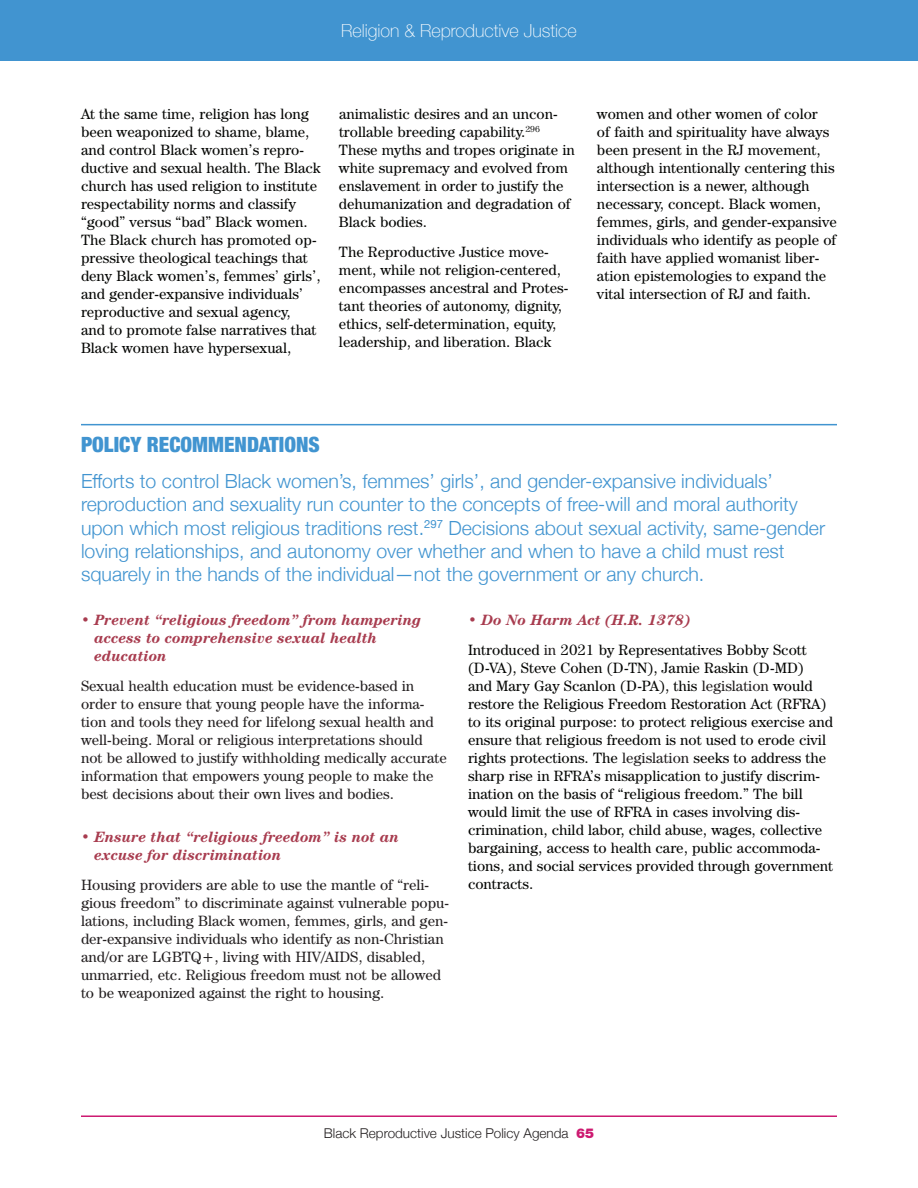
<style>
.page{position:relative;width:918px;height:1188px;background:#fff}
.page>*{position:absolute;margin:0;border:0;box-sizing:border-box;transform-origin:0 0}
.t1{font:900 condensed 21px "Helvetica Neue";color:#4194d0}
.t2{font:300 19.5px/23.4px "Helvetica Neue";color:#4194d0}
.t3{font:100 18px "Helvetica Neue";color:#fff}
.t4{font:15px/18px "Century IT Cby BT";color:#040503}
.t5{font:15px/18px "Century IT Cby BT";color:#231f20}
.t6{font:italic 700 15px/18px "Century IT Cby BT";color:#a83c4f}
.t7{font:300 13.5px "Helvetica Neue";color:#231f20}
.s1{color:#231f20}
.s2{font-weight:700;font-style:italic;color:#a83c4f}
.s3{font-weight:900;color:#cd1a71}
</style>
<div class="page">
<div style="left:0;top:0;width:918px;height:60px;background:#4194d0"></div>
<hr style="left:81px;top:424px;width:756px;height:1px;background:#4194d0">
<hr style="left:81px;top:1115px;width:756px;height:2px;background:#cd1a71">
<p class="t3" style="left:341px;top:17px;width:237px">Religion &amp; Reproductive Justice</p>
<p class="t4" style="left:81px;top:105px;width:241px">At the same time, religion has long been weaponized to shame, blame, and control Black women’s repro&shy;ductive and sexual health. The Black church has used religion to institute respectability norms and classify “good” versus “bad” Black women.<br>The Black church has promoted op&shy;pressive theological teachings that deny Black women’s, femmes<span class="s1">’</span> girls’, and gender-expansive individuals’ reproductive and sexual agency,<br>and to promote false narratives that Black women have hypersexual,</p>
<p class="t4" style="left:339px;top:105px;width:237px">animalistic desires and an uncon&shy;trollable breeding capability.<sup>296<br></sup>These myths and tropes originate in white supremacy and evolved from enslavement in order to justify the dehumanization and degradation of<br>Black bodies.</p>
<p class="t4" style="left:339px;top:243px;width:231px">The Reproductive Justice move&shy;ment, while not religion-centered, encompasses ancestral and Protes&shy;tant theories of autonomy, dignity, ethics, self-determination, equity, leadership, and liberation. Black</p>
<p class="t4" style="left:597px;top:105px;width:241px">women and other women of color<br>of faith and spirituality have always been present in the RJ movement, although intentionally centering this intersection is a newer, although necessary, concept. Black women, femmes, girls, and gender-expansive individuals who identify as people of faith have applied womanist liber&shy;ation epistemologies to expand the vital intersection of RJ and faith.</p>
<h1 class="t1" style="left:81px;top:428px;width:240px">POLICY RECOMMENDATIONS</h1>
<p class="t2" style="left:81px;top:468px;width:746px">Efforts to control Black women’s, femmes’ girls’, and gender-expansive individuals’ reproduction and sexuality run counter to the concepts of free-will and moral authority upon which most religious traditions rest. <sup>297</sup> Decisions about sexual activity, same-gender loving relationships, and autonomy over whether and when to have a child must rest squarely in the hands of the individual—not the government or any church.</p>
<p class="t6" style="left:94px;top:610px;width:328px;text-indent:-14px">• Prevent “religious freedom” from hampering access to comprehensive sexual health education</p>
<p class="t5" style="left:81px;top:676px;width:367px">Sexual health education must be evidence-based in order to ensure that young people have the informa&shy;tion and tools they need for lifelong sexual health and well-being. Moral or religious interpretations should not be allowed to justify withholding medically accurate information that empowers young people to make the best decisions about their own lives and bodies.</p>
<p class="t6" style="left:94px;top:828px;width:306px;text-indent:-14px">• Ensure that “religious freedom” is not an excuse for discrimination</p>
<p class="t5" style="left:81px;top:876px;width:370px">Housing providers are able to use the mantle of “reli&shy;gious freedom” to discriminate against vulnerable popu&shy;lations, including Black women, femmes, girls, and gen&shy;der-expansive individuals who identify as non-Christian and/or are LGBTQ+, living with HIV/AIDS, disabled, unmarried, etc. Religious freedom must not be allowed to be weaponized against the right to housing.</p>
<p class="t4" style="left:468px;top:604px;width:340px;line-height:30px"><span class="s2">• Do No Harm Act (H.R. 1378)<br></span>Introduced <span class="s1">in</span> 2021 by Representatives Bobby Scott</p>
<p class="t4" style="left:468px;top:658px;width:367px">(D-VA), Steve Cohen (D-TN), Jamie Raskin (D-MD)<br>and Mary Gay Scanlon (D-PA), this <span class="s1">legislation</span> would restore the Religious Freedom Restoration Act (RFRA) to its original purpose: to protect religious exercise and ensure that religious freedom is not used to erode civil rights protections. The <span class="s1">legislation</span> seeks to address the sharp rise in RFRA’s misapplication to justify discrim&shy;ination on the basis of “religious freedom.” The bill would limit the use of RFRA in cases involving dis&shy;crimination, child labor, child abuse, wages, collective bargaining, access to health care, public accommoda&shy;tions, and social services provided through government contracts.</p>
<p class="t7" style="left:324px;top:1123px;width:272px">Black Reproductive Justice Policy Agenda <span class="s3">65</span></p>
</div>
